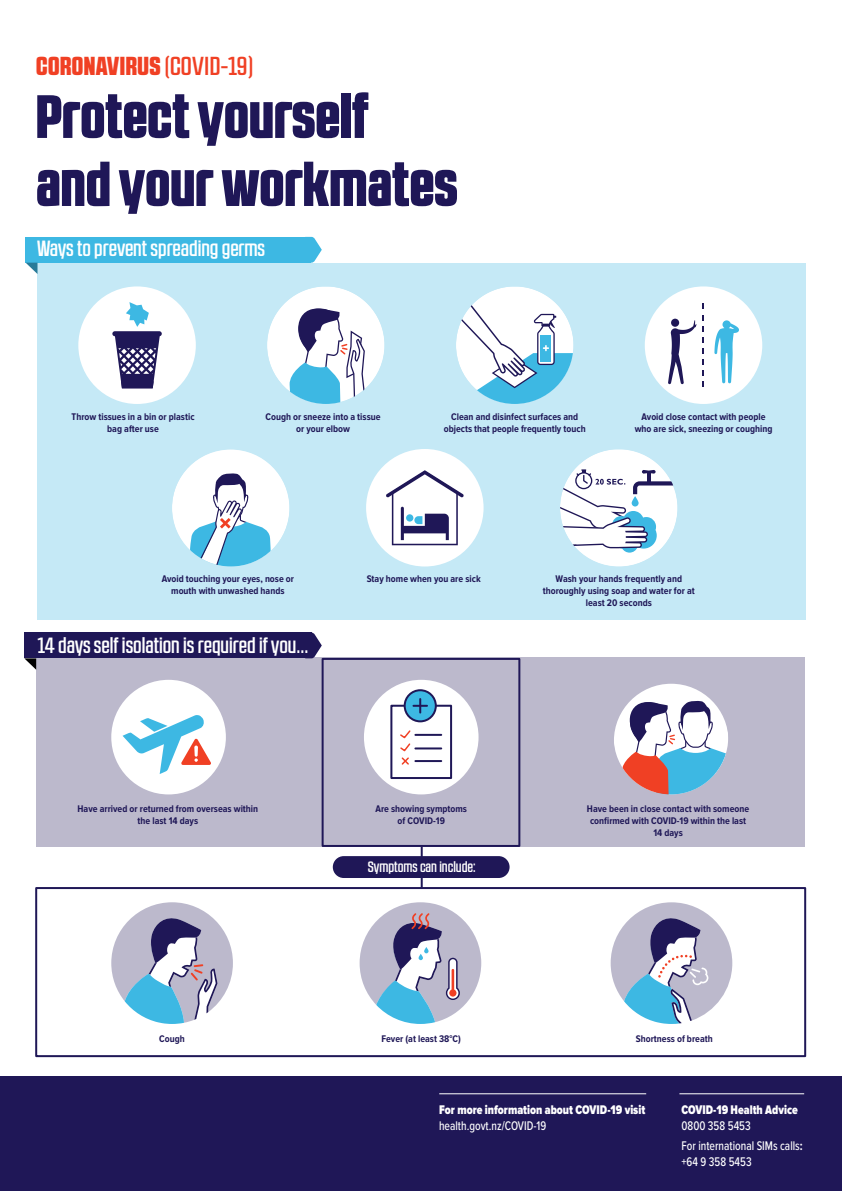
<style>
.page{position:relative;width:842px;height:1191px;background:#fff}
.page>*{position:absolute;margin:0;border:0;box-sizing:border-box;transform-origin:0 0}
.t1{font:900 61px/68px "RB No 2.1 a";color:#1f1757}
.t2{font:900 26px "RB No 2.1 a";letter-spacing:.02em;color:#f04024}
.t3{font:500 22px "RB No 2.1 a";color:#fff}
.t4{font:500 15px "RB No 2.1 a";color:#fff}
.t5{font:500 13px/20px "Proxima Nova Cond";color:#fff;scale:.9 1}
.t6{font:900 13px "Proxima Nova Cond";color:#fff;scale:.9 1}
.t7{font:700 10px/12px "Proxima Nova Cond";color:#1f1757;text-align:center}
.s1{font-weight:500}
.s2{font-weight:700}
</style>
<div class="page">
<div style="left:37px;top:263px;width:769px;height:356px;background:#c5e9f6"></div>
<div style="left:0;top:1076px;width:842px;height:114px;background:#1f1757"></div>
<div style="left:78px;top:286px;width:118px;height:118px;background:#fff;border-radius:50%"></div>
<svg style="left:115px;top:336px;width:45px;height:52px"></svg>
<div style="left:112px;top:331px;width:50px;height:5px;background:#1f1757;border-radius:3px"></div>
<svg style="left:126px;top:302px;width:23px;height:25px"></svg>
<div style="left:267px;top:286px;width:117px;height:118px;background:#fff;border-radius:50%"></div>
<svg style="left:289px;top:308px;width:76px;height:96px"></svg>
<div style="left:456px;top:286px;width:117px;height:118px;background:#fff;border-radius:50%"></div>
<svg style="left:461px;top:291px;width:112px;height:113px"></svg>
<div style="left:645px;top:286px;width:117px;height:118px;background:#fff;border-radius:50%"></div>
<svg style="left:714px;top:320px;width:25px;height:63px"></svg>
<svg style="left:668px;top:320px;width:28px;height:64px"></svg>
<svg style="left:702px;top:370px;width:2px;height:17px"></svg>
<div style="left:172px;top:449px;width:117px;height:117px;background:#fff;border-radius:50%"></div>
<svg style="left:190px;top:473px;width:81px;height:93px"></svg>
<div style="left:366px;top:449px;width:118px;height:117px;background:#fff;border-radius:50%"></div>
<svg style="left:386px;top:470px;width:78px;height:75px"></svg>
<div style="left:26px;top:237px;width:285px;height:26px;background:#3db8e3"></div>
<div style="left:36px;top:658px;width:769px;height:189px;background:#bcb9cc"></div>
<div style="left:35px;top:887px;width:771px;height:170px;border:2px solid #1f1757"></div>
<svg style="left:614px;top:683px;width:114px;height:111px"></svg>
<div style="left:111px;top:680px;width:115px;height:114px;background:#fff;border-radius:50%"></div>
<svg style="left:123px;top:715px;width:88px;height:59px"></svg>
<svg style="left:111px;top:902px;width:122px;height:122px"></svg>
<svg style="left:360px;top:902px;width:121px;height:122px"></svg>
<svg style="left:611px;top:902px;width:121px;height:122px"></svg>
<hr style="left:421px;top:848px;width:2px;height:39px;background:#1f1757">
<div style="left:24px;top:632px;width:287px;height:26px;background:#1f1757"></div>
<div style="left:333px;top:856px;width:177px;height:22px;background:#1f1757;border-radius:11px"></div>
<svg style="left:24px;top:658px;width:12px;height:12px"></svg>
<svg style="left:26px;top:263px;width:12px;height:11px"></svg>
<hr style="left:439px;top:1093px;width:207px;height:1px;background:#fff">
<hr style="left:679px;top:1093px;width:125px;height:1px;background:#fff">
<svg style="left:311px;top:237px;width:11px;height:26px"></svg>
<svg style="left:560px;top:449px;width:117px;height:117px"></svg>
<svg style="left:305px;top:632px;width:216px;height:216px"></svg>
<hr style="left:415px;top:734px;width:26px;height:2px;background:#1f1757">
<hr style="left:415px;top:747px;width:26px;height:2px;background:#1f1757">
<hr style="left:415px;top:760px;width:26px;height:2px;background:#1f1757">
<h2 class="t2" style="left:36px;top:50px;width:219px">CORONAVIRUS <span class="s1">(COVID-19)</span></h2>
<h1 class="t1" style="left:36px;top:83px;width:423px">Protect yourself and your workmates</h1>
<h3 class="t3" style="left:37px;top:236px;width:229px">Ways to prevent spreading germs</h3>
<p class="t7" style="left:72px;top:411px;width:124px">Throw tissues in a bin or plastic bag after use</p>
<p class="t7" style="left:266px;top:411px;width:116px">Cough or sneeze into a tissue or your elbow</p>
<p class="t7" style="left:444px;top:411px;width:143px">Clean and disinfect surfaces and objects that people frequently touch</p>
<p class="t7" style="left:635px;top:411px;width:139px">Avoid close contact with people who are sick, sneezing or coughing</p>
<p class="t7" style="left:162px;top:573px;width:134px">Avoid touching your eyes, nose or mouth with unwashed hands</p>
<h3 class="t3" style="left:38px;top:633px;width:272px">14 days self isolation is required if you...</h3>
<p class="t7" style="left:367px;top:573px;width:115px">Stay home when you are sick</p>
<p class="t7" style="left:77px;top:803px;width:182px">Have arrived or returned from overseas within the last 14 days</p>
<p class="t7" style="left:375px;top:803px;width:93px">Are showing symptoms of COVID-19</p>
<h3 class="t4" style="left:368px;top:858px;width:109px">Symptoms can include:</h3>
<p class="t7" style="left:543px;top:573px;width:153px">Wash your hands frequently and thoroughly using soap and water for at least 20 seconds</p>
<p class="t7" style="left:587px;top:803px;width:164px">Have been in close contact with someone confirmed with COVID-19 within the last<br>14 days</p>
<p class="t7" style="left:159px;top:1033px;width:27px">Cough</p>
<p class="t7" style="left:381px;top:1033px;width:81px">Fever (at least 38°C)</p>
<p class="t7" style="left:636px;top:1033px;width:78px">Shortness of breath</p>
<h3 class="t6" style="left:439px;top:1102px;width:231px">For more information about COVID-19 visit</h3>
<h3 class="t5" style="left:439px;top:1115px;width:121px">health.govt.nz/COVID-19</h3>
<h3 class="t6" style="left:681px;top:1102px;width:131px">COVID-19 Health Advice</h3>
<h3 class="t5" style="left:681px;top:1115px;width:136px">0800 358 5453<br>For international SIMs calls<span class="s2">:</span></h3>
<h3 class="t5" style="left:681px;top:1151px;width:80px">+64 9 358 5453</h3>
</div>
